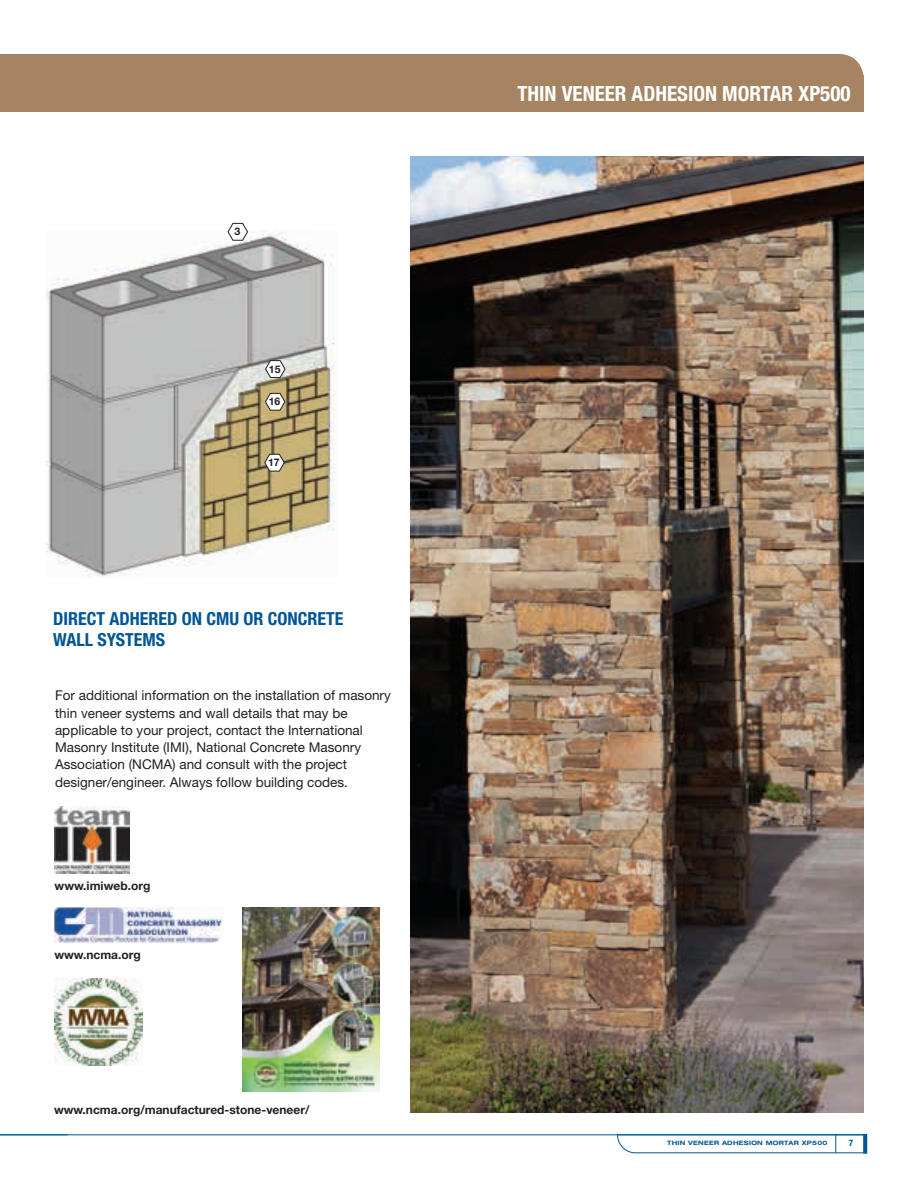
<style>
.page{position:relative;width:918px;height:1188px;background:#fff}
.page>*{position:absolute;margin:0;border:0;box-sizing:border-box;transform-origin:0 0}
.t1{font:700 condensed 21px "Helvetica Neue";color:#fff}
.t2{font:700 condensed 18px/21px "Helvetica Neue";color:#005594}
.t3{font:13.5px/17.2px "Helvetica Neue";color:#231f20}
.t4{font:700 12px "Helvetica Neue";color:#231f20}
.t5{font:700 10.5px "Helvetica Neue";color:#231f20}
.t6{font:700 condensed 9px "Helvetica Neue";color:#005594}
.t7{font:700 expanded 6px "Helvetica Neue LT Std";letter-spacing:.05em;color:#005594}
</style>
<div class="page">
<div style="left:0;top:54px;width:864px;height:21px;background:#a68462"></div>
<div style="left:0;top:75px;width:864px;height:36px;background:#a68462"></div>
<img style="left:54px;top:978px;width:88px;height:88px">
<img style="left:410px;top:157px;width:454px;height:956px">
<img style="left:54px;top:907px;width:168px;height:36px">
<img style="left:55px;top:806px;width:74px;height:68px">
<img style="left:47px;top:230px;width:288px;height:347px">
<svg style="left:227px;top:222px;width:21px;height:19px"></svg>
<svg style="left:265px;top:360px;width:21px;height:18px"></svg>
<svg style="left:265px;top:392px;width:21px;height:19px"></svg>
<svg style="left:264px;top:453px;width:21px;height:19px"></svg>
<img style="left:243px;top:907px;width:137px;height:184px">
<svg style="left:0;top:1134px;width:867px;height:20px"></svg>
<p class="t5" style="left:234px;top:225px;width:7px">3</p>
<p class="t5" style="left:269px;top:362px;width:13px">15</p>
<p class="t5" style="left:269px;top:395px;width:13px">16</p>
<p class="t5" style="left:268px;top:456px;width:13px">17</p>
<h2 class="t2" style="left:53px;top:608px;width:292px">DIRECT ADHERED ON CMU OR CONCRETE<br>WALL SYSTEMS</h2>
<p class="t3" style="left:55px;top:687px;width:337px">For additional information on the installation of masonry thin veneer systems and wall details that may be applicable to your project, contact the International Masonry Institute (IMI), National Concrete Masonry Association (NCMA) and consult with the project designer/engineer. Always follow building codes.</p>
<p class="t4" style="left:55px;top:878px;width:97px">www.imiweb.org</p>
<p class="t4" style="left:54px;top:947px;width:88px">www.ncma.org</p>
<p class="t4" style="left:54px;top:1103px;width:257px">www.ncma.org/manufactured-stone-veneer/</p>
<h1 class="t1" style="left:517px;top:81px;width:335px">THIN VENEER ADHESION MORTAR XP500</h1>
<p class="t7" style="left:667px;top:1139px;width:162px">THIN VENEER ADHESION MORTAR XP500</p>
<p class="t6" style="left:849px;top:1138px;width:6px">7</p>
</div>
